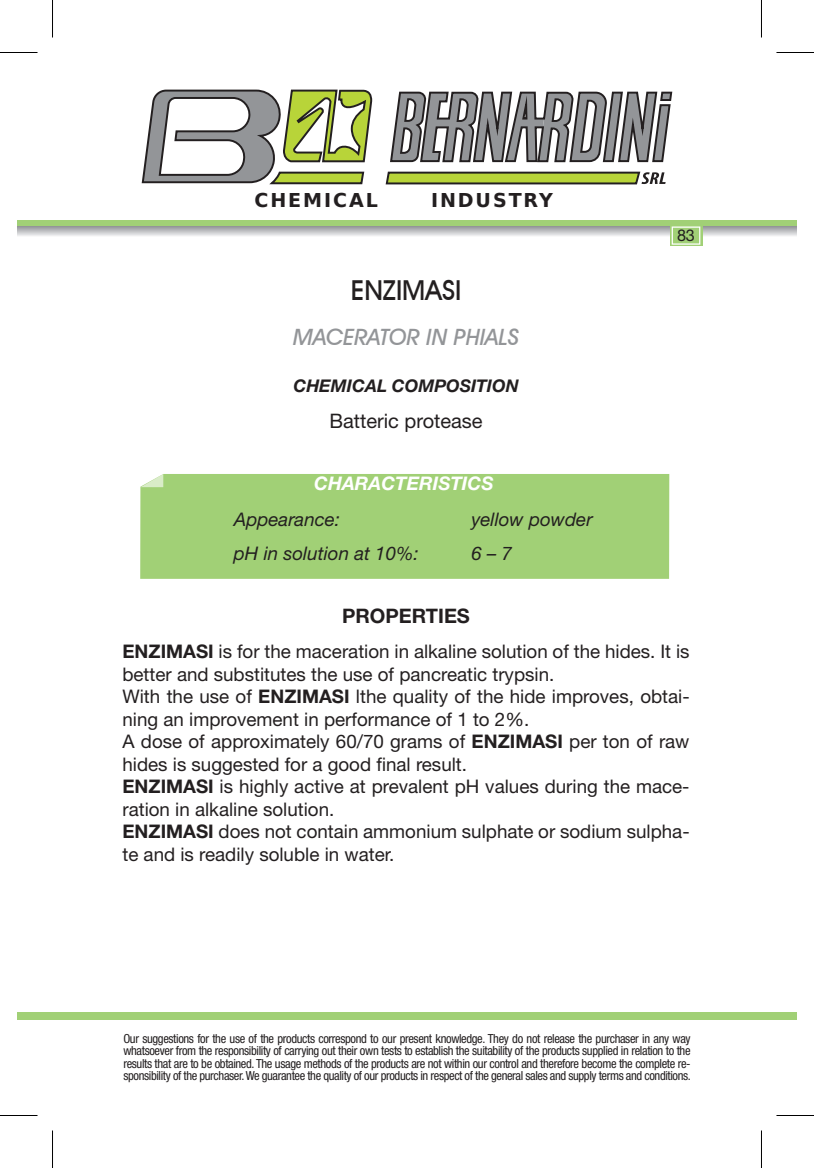
<style>
.page{position:relative;width:814px;height:1168px;background:#fff}
.page>*{position:absolute;margin:0;border:0;box-sizing:border-box;transform-origin:0 0}
.t1{font:500 27.5px "Avant Garde IT Cby BT";color:#231f20}
.t2{font:italic 500 22.5px "Avant Garde IT Cby BT";color:#939598}
.t3{font:20px "Helvetica Neue LT Std";color:#231f20}
.t4{font:700 20px "Helvetica Neue LT Std";color:#231f20}
.t5{font:700 19px "Bitstream Vera Sans";letter-spacing:.1em;color:#231f20}
.t6{font:18.75px/22.5px "Helvetica Neue LT Std";color:#231f20}
.t7{font:italic 18.75px "Helvetica Neue LT Std";color:#231f20}
.t8{font:italic 700 18.75px "Helvetica Neue LT Std";color:#fff}
.t9{font:italic 700 17.5px "Helvetica Neue LT Std";color:#231f20}
.t10{font:16.25px "Helvetica Neue LT Std";color:#231f20}
.t11{font:condensed 12.5px/12.5px "Helvetica Neue LT Std";letter-spacing:-.03em;color:#231f20;text-align:justify}
.s1{font-weight:700}
</style>
<div class="page">
<div style="left:52px;top:220px;width:745px;height:8px;background:#a1d076"></div>
<div style="left:17px;top:220px;width:35px;height:8px;background:#a1d076"></div>
<svg style="left:52px;top:226px;width:745px;height:10px;background:#bfc0c2"></svg>
<svg style="left:17px;top:226px;width:35px;height:10px"></svg>
<svg style="left:141px;top:91px;width:532px;height:93px"></svg>
<svg style="left:143px;top:89px;width:230px;height:96px"></svg>
<svg style="left:384px;top:171px;width:281px;height:14px;background:#95a44e"></svg>
<div style="left:52px;top:1012px;width:745px;height:8px;background:#a1d076"></div>
<div style="left:17px;top:1012px;width:35px;height:8px;background:#a1d076"></div>
<svg style="left:670px;top:226px;width:32px;height:20px"></svg>
<div style="left:671px;top:226px;width:29px;height:19px;background:#a1d076;border:1px solid #fff"></div>
<div style="left:140px;top:474px;width:529px;height:105px;background:#a1d076"></div>
<svg style="left:140px;top:474px;width:23px;height:13px"></svg>
<hr style="left:0;top:52px;width:38px;height:1px;background:#000">
<hr style="left:776px;top:52px;width:38px;height:1px;background:#000">
<hr style="left:0;top:1115px;width:38px;height:1px;background:#000">
<hr style="left:776px;top:1115px;width:38px;height:1px;background:#000">
<hr style="left:52px;top:0;width:1px;height:38px;background:#000">
<hr style="left:52px;top:1130px;width:1px;height:38px;background:#000">
<hr style="left:761px;top:0;width:1px;height:38px;background:#000">
<hr style="left:761px;top:1130px;width:1px;height:38px;background:#000">
<p class="t5" style="left:254px;top:189px;width:125px">CHEMICAL</p>
<p class="t5" style="left:431px;top:189px;width:123px">INDUSTRY</p>
<h1 class="t1" style="left:351px;top:273px;width:112px">ENZIMASI</h1>
<p class="t2" style="left:293px;top:323px;width:227px">MACERATOR IN PHIALS</p>
<p class="t9" style="left:293px;top:375px;width:227px">CHEMICAL COMPOSITION</p>
<p class="t3" style="left:329px;top:409px;width:155px">Batteric protease</p>
<p class="t8" style="left:314px;top:471px;width:181px">CHARACTERISTICS</p>
<p class="t7" style="left:234px;top:508px;width:108px">Appearance:</p>
<p class="t7" style="left:471px;top:508px;width:123px">yellow powder</p>
<p class="t7" style="left:234px;top:543px;width:186px">pH in solution at 10%:</p>
<p class="t7" style="left:471px;top:543px;width:42px">6 – 7</p>
<p class="t10" style="left:677px;top:226px;width:19px">83</p>
<p class="t4" style="left:342px;top:604px;width:129px">PROPERTIES</p>
<p class="t6" style="left:122px;top:640px;width:568px"><span class="s1">ENZIMASI</span> is for the maceration in alkaline solution of the hides. It is better and substitutes the use of pancreatic trypsin.<br>With the use of <span class="s1">ENZIMASI</span> lthe quality of the hide improves, obtai&shy;ning an improvement in performance of 1 to 2%.<br>A dose of approximately 60/70 grams of <span class="s1">ENZIMASI</span> per ton of raw hides is suggested for a good final result.<br><span class="s1">ENZIMASI</span> is highly active at prevalent pH values during the mace&shy;ration in alkaline solution.<br><span class="s1">ENZIMASI</span> does not contain ammonium sulphate or sodium sulpha&shy;te and is readily soluble in water.</p>
<p class="t11" style="left:123px;top:1032px;width:569px">Our suggestions for the use of the products correspond to our present knowledge. They do not release the purchaser in any way whatsoever from the responsibility of carrying out their own tests to establish the suitability of the products supplied in relation to the results that are to be obtained. The usage methods of the products are not within our control and therefore become the complete re&shy;sponsibility of the purchaser. We guarantee the quality of our products in respect of the general sales and supply terms and conditions.</p>
</div>
